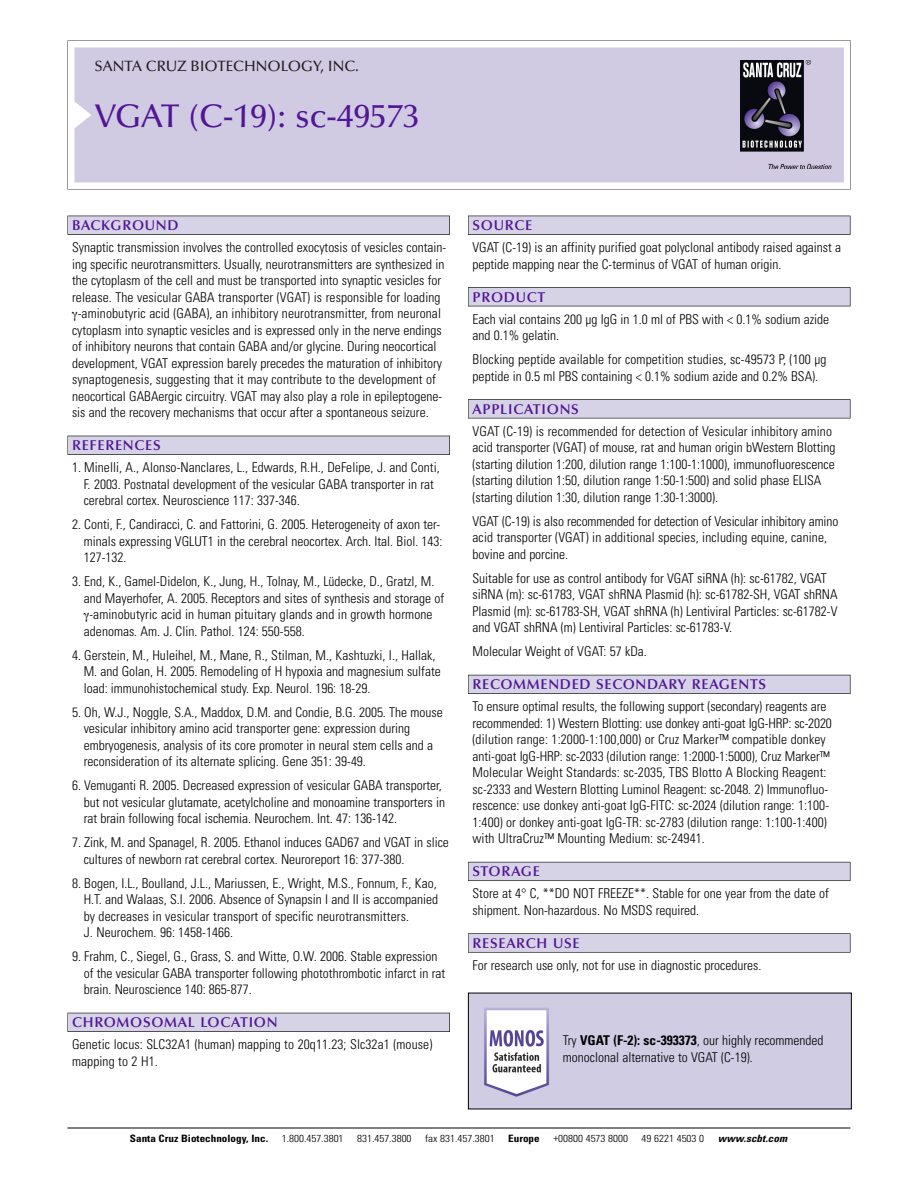
<style>
.page{position:relative;width:918px;height:1188px;background:#fff}
.page>*{position:absolute;margin:0;border:0;box-sizing:border-box;transform-origin:0 0}
.t1{font:500 33px "Optima";color:#511695}
.t2{font:500 15px "Optima";color:#231f20}
.t3{font:600 14.25px "Optima";letter-spacing:.05em;color:#511695}
.t4{font:300 condensed 13.5px/16.5px "Univers";color:#000}
.t5{font:300 condensed 10.2px "Univers";color:#000;scale:1.1 1}
.t6{font:700 condensed 10.2px "Univers";color:#000;scale:1.1 1}
.t7{font:italic 700 condensed 10.2px "Univers";letter-spacing:.005em;color:#000;scale:1.1 1}
.s1{font-weight:700}
</style>
<div class="page">
<svg style="left:68px;top:40px;width:783px;height:149px"></svg>
<div style="left:74px;top:47px;width:770px;height:135px;background:#d1cae3"></div>
<img style="left:741px;top:60px;width:90px;height:108px">
<div style="left:68px;top:216px;width:382px;height:19px;background:#525155"></div>
<div style="left:68px;top:216px;width:381px;height:18px;background:#d7d3e7"></div>
<div style="left:68px;top:436px;width:382px;height:19px;background:#515055"></div>
<div style="left:68px;top:436px;width:381px;height:18px;background:#d7d3e7"></div>
<div style="left:68px;top:1013px;width:382px;height:19px;background:#525158"></div>
<div style="left:68px;top:1013px;width:381px;height:18px;background:#d7d3e7"></div>
<div style="left:468px;top:216px;width:382px;height:19px;background:#525155"></div>
<div style="left:468px;top:216px;width:382px;height:18px;background:#d7d3e7"></div>
<div style="left:468px;top:287px;width:382px;height:19px;background:#525155"></div>
<div style="left:468px;top:288px;width:382px;height:18px;background:#d7d3e7"></div>
<div style="left:468px;top:399px;width:382px;height:19px;background:#545357"></div>
<div style="left:468px;top:400px;width:382px;height:18px;background:#d7d3e7"></div>
<div style="left:468px;top:675px;width:382px;height:19px;background:#54535a"></div>
<div style="left:468px;top:675px;width:382px;height:18px;background:#d7d3e7"></div>
<div style="left:468px;top:862px;width:382px;height:19px;background:#5b5a62"></div>
<div style="left:468px;top:862px;width:382px;height:18px;background:#d7d3e7"></div>
<div style="left:468px;top:933px;width:382px;height:20px;background:#666667"></div>
<div style="left:468px;top:934px;width:382px;height:18px;background:#d7d3e7"></div>
<hr style="left:68px;top:1128px;width:782px;height:1px;background:#000">
<img style="left:470px;top:995px;width:380px;height:112px">
<p class="t2" style="left:94px;top:61px;width:266px">SANTA CRUZ BIOTECHNOLOGY, INC.</p>
<h1 class="t1" style="left:94px;top:103px;width:327px">VGAT (C-19): sc-49573</h1>
<p class="t3" style="left:72px;top:219px;width:108px">BACKGROUND</p>
<p class="t4" style="left:72px;top:240px;width:376px">Synaptic transmission involves the controlled exocytosis of vesicles contain-</p>
<p class="t4" style="left:72px;top:257px;width:374px">ing specific neurotransmitters. Usually, neurotransmitters are synthesized in</p>
<p class="t4" style="left:72px;top:273px;width:371px">the cytoplasm of the cell and must be transported into synaptic vesicles for</p>
<p class="t4" style="left:72px;top:290px;width:370px">release. The vesicular GABA transporter (VGAT) is responsible for loading</p>
<p class="t4" style="left:78px;top:306px;width:365px">-aminobutyric acid (GABA), an inhibitory neurotransmitter, from neuronal</p>
<p class="t4" style="left:72px;top:323px;width:371px">cytoplasm into synaptic vesicles and is expressed only in the nerve endings</p>
<p class="t4" style="left:72px;top:339px;width:366px">of inhibitory neurons that contain GABA and/or glycine. During neocortical</p>
<p class="t4" style="left:72px;top:356px;width:372px">development, VGAT expression barely precedes the maturation of inhibitory</p>
<p class="t4" style="left:72px;top:372px;width:366px">synaptogenesis, suggesting that it may contribute to the development of</p>
<p class="t4" style="left:72px;top:389px;width:372px">neocortical GABAergic circuitry. VGAT may also play a role in epileptogene-</p>
<p class="t4" style="left:72px;top:405px;width:358px">sis and the recovery mechanisms that occur after a spontaneous seizure.</p>
<p class="t3" style="left:72px;top:440px;width:90px">REFERENCES</p>
<p class="t4" style="left:84px;top:460px;width:358px;text-indent:-12px">1. Minelli, A., Alonso-Nanclares, L., Edwards, R.H., DeFelipe, J. and Conti,<br>F. 2003. Postnatal development of the vesicular GABA transporter in rat cerebral cortex. Neuroscience 117: 337-346.</p>
<p class="t4" style="left:84px;top:517px;width:360px;text-indent:-12px">2. Conti, F., Candiracci, C. and Fattorini, G. 2005. Heterogeneity of axon ter&shy;minals expressing VGLUT1 in the cerebral neocortex. Arch. Ital. Biol. 143:<br>127-132.</p>
<p class="t4" style="left:72px;top:574px;width:364px">3. End, K., Gamel-Didelon, K., Jung, H., Tolnay, M., Lüdecke, D., Gratzl, M.</p>
<p class="t4" style="left:84px;top:591px;width:362px">and Mayerhofer, A. 2005. Receptors and sites of synthesis and storage of</p>
<p class="t4" style="left:89px;top:607px;width:345px">-aminobutyric acid in human pituitary glands and in growth hormone</p>
<p class="t4" style="left:84px;top:624px;width:222px">adenomas. Am. J. Clin. Pathol. 124: 550-558.</p>
<p class="t4" style="left:84px;top:648px;width:359px;text-indent:-12px">4. Gerstein, M., Huleihel, M., Mane, R., Stilman, M., Kashtuzki, I., Hallak,<br>M. and Golan, H. 2005. Remodeling of H hypoxia and magnesium sulfate load: immunohistochemical study. Exp. Neurol. 196: 18-29.</p>
<p class="t4" style="left:84px;top:705px;width:361px;text-indent:-12px">5. Oh, W.J., Noggle, S.A., Maddox, D.M. and Condie, B.G. 2005. The mouse vesicular inhibitory amino acid transporter gene: expression during embryogenesis, analysis of its core promoter in neural stem cells and a reconsideration of its alternate splicing. Gene 351: 39-49.</p>
<p class="t4" style="left:84px;top:778px;width:363px;text-indent:-12px">6. Vemuganti R. 2005. Decreased expression of vesicular GABA transporter, but not vesicular glutamate, acetylcholine and monoamine transporters in rat brain following focal ischemia. Neurochem. Int. 47: 136-142.</p>
<p class="t4" style="left:84px;top:835px;width:367px;text-indent:-12px">7. Zink, M. and Spanagel, R. 2005. Ethanol induces GAD67 and VGAT in slice cultures of newborn rat cerebral cortex. Neuroreport 16: 377-380.</p>
<p class="t4" style="left:84px;top:876px;width:356px;text-indent:-12px">8. Bogen, I.L., Boulland, J.L., Mariussen, E., Wright, M.S., Fonnum, F., Kao, H.T. and Walaas, S.I. 2006. Absence of Synapsin I and II is accompanied by decreases in vesicular transport of specific neurotransmitters.<br>J. Neurochem. 96: 1458-1466.</p>
<p class="t4" style="left:84px;top:949px;width:363px;text-indent:-12px">9. Frahm, C., Siegel, G., Grass, S. and Witte, O.W. 2006. Stable expression of the vesicular GABA transporter following photothrombotic infarct in rat brain. Neuroscience 140: 865-877.</p>
<p class="t3" style="left:72px;top:1017px;width:207px">CHROMOSOMAL LOCATION</p>
<p class="t4" style="left:72px;top:1037px;width:362px">Genetic locus: SLC32A1 (human) mapping to 20q11.23; Slc32a1 (mouse) mapping to 2 H1.</p>
<p class="t3" style="left:473px;top:219px;width:61px">SOURCE</p>
<p class="t4" style="left:473px;top:240px;width:370px">VGAT (C-19) is an affinity purified goat polyclonal antibody raised against a peptide mapping near the C-terminus of VGAT of human origin.</p>
<p class="t3" style="left:473px;top:291px;width:74px">PRODUCT</p>
<p class="t4" style="left:473px;top:312px;width:358px">Each vial contains 200 µg IgG in 1.0 ml of PBS with &lt; 0.1% sodium azide and 0.1% gelatin.</p>
<p class="t4" style="left:473px;top:352px;width:356px">Blocking peptide available for competition studies, sc-49573 P, (100 µg peptide in 0.5 ml PBS containing &lt; 0.1% sodium azide and 0.2% BSA).</p>
<p class="t3" style="left:473px;top:403px;width:108px">APPLICATIONS</p>
<p class="t4" style="left:473px;top:424px;width:364px">VGAT (C-19) is recommended for detection of Vesicular inhibitory amino acid transporter (VGAT) of mouse, rat and human origin bWestern Blotting (starting dilution 1:200, dilution range 1:100-1:1000), immunofluorescence (starting dilution 1:50, dilution range 1:50-1:500) and solid phase ELISA (starting dilution 1:30, dilution range 1:30-1:3000).</p>
<p class="t4" style="left:473px;top:514px;width:367px">VGAT (C-19) is also recommended for detection of Vesicular inhibitory amino acid transporter (VGAT) in additional species, including equine, canine, bovine and porcine.</p>
<p class="t4" style="left:473px;top:571px;width:367px">Suitable for use as control antibody for VGAT siRNA (h): sc-61782, VGAT siRNA (m): sc-61783, VGAT shRNA Plasmid (h): sc-61782-SH, VGAT shRNA Plasmid (m): sc-61783-SH, VGAT shRNA (h) Lentiviral Particles: sc-61782-V and VGAT shRNA (m) Lentiviral Particles: sc-61783-V.</p>
<p class="t4" style="left:473px;top:644px;width:176px">Molecular Weight of VGAT: 57 kDa.</p>
<p class="t3" style="left:473px;top:679px;width:295px">RECOMMENDED SECONDARY REAGENTS</p>
<p class="t4" style="left:473px;top:699px;width:361px">To ensure optimal results, the following support (secondary) reagents are recommended: 1) Western Blotting: use donkey anti-goat IgG-HRP: sc-2020 (dilution range: 1:2000-1:100,000) or Cruz Marker™ compatible donkey anti-goat IgG-HRP: sc-2033 (dilution range: 1:2000-1:5000), Cruz Marker™ Molecular Weight Standards: sc-2035, TBS Blotto A Blocking Reagent: sc-2333 and Western Blotting Luminol Reagent: sc-2048. 2) Immunofluo&shy;rescence: use donkey anti-goat IgG-FITC: sc-2024 (dilution range: 1:100- 1:400) or donkey anti-goat IgG-TR: sc-2783 (dilution range: 1:100-1:400) with UltraCruz™ Mounting Medium: sc-24941.</p>
<p class="t3" style="left:473px;top:866px;width:69px">STORAGE</p>
<p class="t4" style="left:473px;top:886px;width:358px">Store at 4° C, **DO NOT FREEZE**. Stable for one year from the date of shipment. Non-hazardous. No MSDS required.</p>
<p class="t3" style="left:473px;top:937px;width:109px">RESEARCH USE</p>
<p class="t4" style="left:473px;top:958px;width:290px">For research use only, not for use in diagnostic procedures.</p>
<p class="t4" style="left:563px;top:1034px;width:262px">Try <span class="s1">VGAT (F-2): sc-393373</span>, our highly recommended monoclonal alternative to VGAT (C-19).</p>
<p class="t6" style="left:130px;top:1135px;width:127px">Santa Cruz Biotechnology, Inc.</p>
<p class="t5" style="left:282px;top:1135px;width:58px">1.800.457.3801</p>
<p class="t5" style="left:357px;top:1135px;width:51px">831.457.3800</p>
<p class="t5" style="left:425px;top:1135px;width:65px">fax 831.457.3801</p>
<p class="t6" style="left:508px;top:1135px;width:30px">Europe</p>
<p class="t5" style="left:553px;top:1135px;width:69px">+00800 4573 8000</p>
<p class="t5" style="left:642px;top:1135px;width:58px">49 6221 4503 0</p>
<p class="t7" style="left:718px;top:1135px;width:64px">www.scbt.com</p>
</div>
